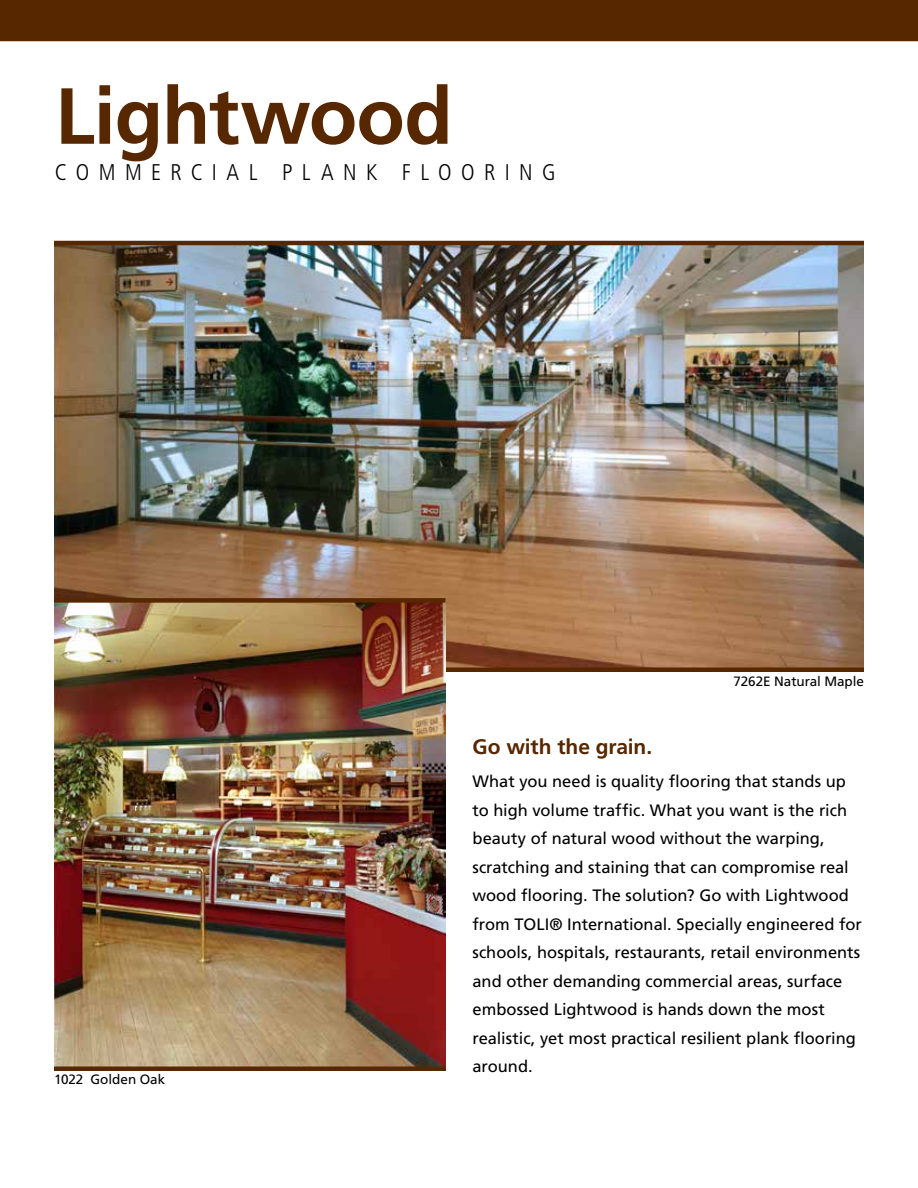
<style>
.page{position:relative;width:918px;height:1188px;background:#fff}
.page>*{position:absolute;margin:0;border:0;box-sizing:border-box;transform-origin:0 0}
.t1{font:700 79.35px "Frutiger";letter-spacing:-.01em;color:#572700}
.t2{font:300 condensed 22.65px "Frutiger";letter-spacing:.415em;color:#000}
.t3{font:700 21px "Frutiger";letter-spacing:-.005em;color:#572700}
.t4{font:16.5px/28.5px "Frutiger";color:#000}
.t5{font:13.5px "Frutiger";letter-spacing:-.005em;color:#000}
</style>
<div class="page">
<div style="left:0;top:0;width:918px;height:41px;background:#572700"></div>
<img style="left:54px;top:245px;width:810px;height:423px">
<hr style="left:54px;top:241px;width:810px;height:4px;background:#572700">
<hr style="left:54px;top:668px;width:810px;height:4px;background:#572700">
<img style="left:54px;top:603px;width:392px;height:463px">
<div style="left:54px;top:598px;width:392px;height:5px;background:#572700"></div>
<div style="left:54px;top:1066px;width:392px;height:5px;background:#572700"></div>
<h1 class="t1" style="left:55px;top:70px;width:399px">Lightwood</h1>
<h2 class="t2" style="left:55px;top:159px;width:502px">COMMERCIAL PLANK FLOORING</h2>
<p class="t5" style="left:734px;top:673px;width:132px">7262E Natural Maple</p>
<p class="t5" style="left:54px;top:1071px;width:113px">1022 Golden Oak</p>
<p class="t3" style="left:472px;top:735px;width:181px">Go with the grain.</p>
<p class="t4" style="left:472px;top:767px;width:391px">What you need is quality flooring that stands up to high volume traffic. What you want is the rich beauty of natural wood without the warping, scratching and staining that can compromise real wood flooring. The solution? Go with Lightwood from TOLI® International. Specially engineered for schools, hospitals, restaurants, retail environments and other demanding commercial areas, surface embossed Lightwood is hands down the most realistic, yet most practical resilient plank flooring around.</p>
</div>
